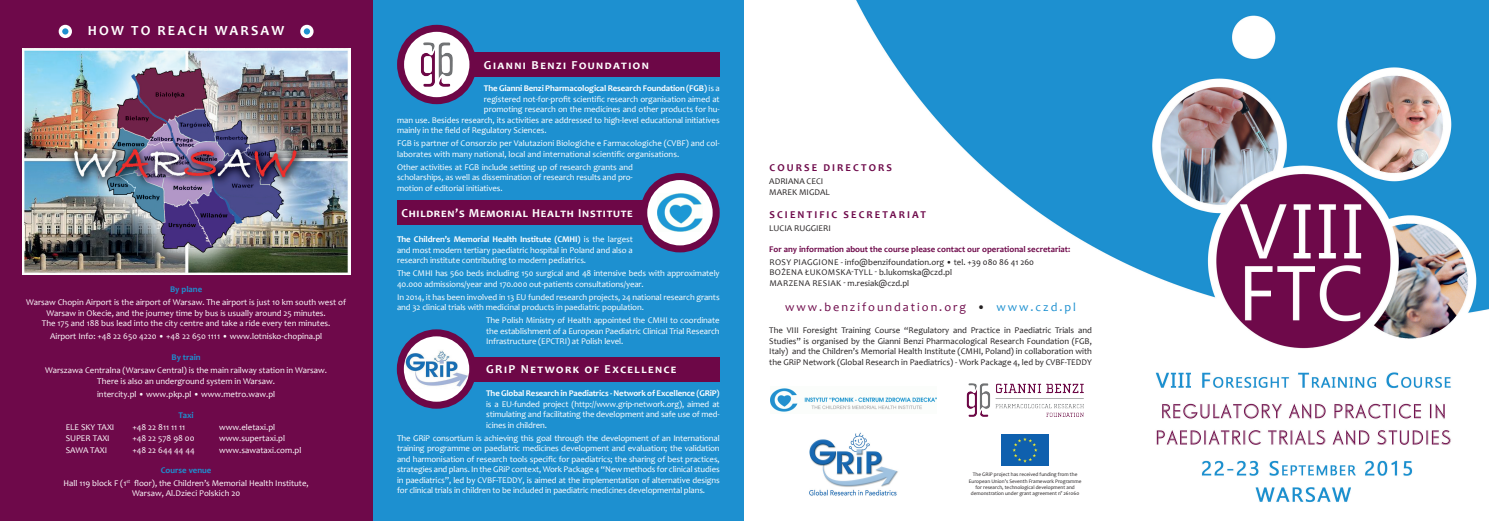
<style>
.page{position:relative;width:1489px;height:521px;background:#fff}
.page>*{position:absolute;margin:0;border:0;box-sizing:border-box;transform-origin:0 0}
.t1{font:700 14px "Candara";letter-spacing:.16em;color:#fff}
.t2{font:700 12.25px "Candara";letter-spacing:.12em;color:#fff}
.t3{font:12.25px "Candara";letter-spacing:.16em;color:#6e094a}
.t4{font:700 12.25px "Candara";letter-spacing:.06em;color:#fff}
.t5{font:700 10.5px "Candara";letter-spacing:.2em;color:#6e094a}
.t6{font:8.75px/10.5px "Candara";letter-spacing:-.01em;color:#fff;text-align:justify}
.t7{font:8.75px/10.5px "Candara";color:#231f20}
.t8{font:700 8.75px "Candara";letter-spacing:-.015em;color:#fff}
.t9{font:700 8.75px "Candara";color:#6e094a}
.t10{font:700 8.75px "Candara";color:#1d90d0}
.t11{font:5.25px/6.3px "Candara";color:#231f20;text-align:center}
.s1{font-weight:700;color:#1d90d0}
.s2{font-weight:400}
.s3{font-weight:700}
.s4{color:#231f20}
.s5{color:#1d90d0}
</style>
<div class="page">
<div style="left:372px;top:0;width:372px;height:521px;background:#1d90d0"></div>
<div style="left:0;top:0;width:372px;height:521px;background:#6e094a"></div>
<img style="left:856px;top:0;width:632px;height:503px">
<img style="left:966px;top:384px;width:117px;height:32px">
<img style="left:770px;top:386px;width:166px;height:28px">
<img style="left:1001px;top:434px;width:47px;height:31px">
<img style="left:809px;top:431px;width:91px;height:65px">
<div style="left:422px;top:52px;width:297px;height:25px;background:#6d0747"></div>
<img style="left:22px;top:48px;width:328px;height:227px">
<svg style="left:400px;top:28px;width:73px;height:73px;fill:#fff"></svg>
<div style="left:397px;top:25px;width:79px;height:79px;border:7px solid #6d0747;border-radius:50%"></div>
<img style="left:421px;top:43px;width:31px;height:43px">
<div style="left:397px;top:200px;width:297px;height:25px;background:#6d0747"></div>
<svg style="left:643px;top:177px;width:73px;height:72px;fill:#fff"></svg>
<div style="left:640px;top:173px;width:79px;height:79px;border:7px solid #6d0747;border-radius:50%"></div>
<div style="left:422px;top:357px;width:297px;height:24px;background:#6d0747"></div>
<svg style="left:400px;top:333px;width:72px;height:72px"></svg>
<img style="left:402px;top:345px;width:70px;height:44px">
<div style="left:397px;top:329px;width:79px;height:80px;border:7px solid #6d0747;border-radius:50%"></div>
<img style="left:657px;top:193px;width:45px;height:39px">
<div style="left:60px;top:27px;width:10px;height:9px;background:#1d90d0;border-radius:50%"></div>
<div style="left:59px;top:25px;width:13px;height:13px;border:4px solid #fff;border-radius:50%"></div>
<div style="left:302px;top:27px;width:10px;height:9px;background:#1d90d0;border-radius:50%"></div>
<div style="left:300px;top:25px;width:13px;height:13px;border:4px solid #fff;border-radius:50%"></div>
<h1 class="t1" style="left:88px;top:22px;width:198px">HOW TO REACH WARSAW</h1>
<p class="t10" style="left:170px;top:284px;width:34px">By plane</p>
<p class="t6" style="left:26px;top:297px;width:321px;text-align:center">Warsaw Chopin Airport is the airport of Warsaw. The airport is just 10 km south west of<br>Warsaw in Okecie, and the journey time by bus is usually around 25 minutes.<br>The 175 and 188 bus lead into the city centre and take a ride every ten minutes.</p>
<p class="t6" style="left:50px;top:331px;width:274px">Airport Info: +48 22 650 4220 • +48 22 650 1111 • www.lotnisko-chopina.pl</p>
<p class="t10" style="left:171px;top:352px;width:31px">By train</p>
<p class="t6" style="left:45px;top:365px;width:283px;text-align:center">Warszawa Centralna (Warsaw Central) is the main railway station in Warsaw.<br>There is also an underground system in Warsaw.</p>
<p class="t6" style="left:97px;top:388px;width:180px">intercity.pl • www.pkp.pl • www.metro.waw.pl</p>
<p class="t10" style="left:178px;top:409px;width:17px">Taxi</p>
<p class="t6" style="left:66px;top:422px;width:50px">ELE SKY TAXI</p>
<p class="t6" style="left:132px;top:422px;width:54px">+48 22 811 11 11</p>
<p class="t6" style="left:219px;top:422px;width:58px">www.eletaxi.pl</p>
<p class="t6" style="left:66px;top:433px;width:46px">SUPER TAXI</p>
<p class="t6" style="left:132px;top:433px;width:64px">+48 22 578 98 00</p>
<p class="t6" style="left:219px;top:433px;width:67px">www.supertaxi.pl</p>
<p class="t6" style="left:66px;top:444px;width:43px">SAWA TAXI</p>
<p class="t6" style="left:132px;top:444px;width:64px">+48 22 644 44 44</p>
<p class="t6" style="left:219px;top:444px;width:84px">www.sawataxi.com.pl</p>
<p class="t6" style="left:63px;top:463px;width:247px;line-height:13px;text-align:center"><span class="s1">Course venue<br></span>Hall 119 block F (1<sup>st</sup> floor), the Children’s Memorial Health Institute,</p>
<p class="t6" style="left:132px;top:488px;width:110px">Warsaw, Al.Dzieci Polskich 20</p>
<h2 class="t2" style="left:484px;top:57px;width:166px">Gianni Benzi Foundation</h2>
<p class="t8" style="left:484px;top:83px;width:237px">The Gianni Benzi Pharmacological Research Foundation (FGB) <span class="s2">is a</span></p>
<p class="t6" style="left:484px;top:93px;width:237px">registered not-for-profit scientific research organisation aimed at</p>
<p class="t6" style="left:484px;top:104px;width:237px">promoting research on the medicines and other products for hu-</p>
<p class="t6" style="left:397px;top:114px;width:324px">man use. Besides research, its activities are addressed to high-level educational initiatives</p>
<p class="t6" style="left:397px;top:125px;width:151px">mainly in the field of Regulatory Sciences.</p>
<p class="t6" style="left:397px;top:138px;width:324px">FGB is partner of Consorzio per Valutazioni Biologiche e Farmacologiche (CVBF) and col&shy;laborates with many national, local and international scientific organisations.</p>
<p class="t6" style="left:397px;top:161px;width:237px">Other activities at FGB include setting up of research grants and scholarships, as well as dissemination of research results and pro&shy;motion of editorial initiatives.</p>
<h2 class="t4" style="left:401px;top:205px;width:233px">Children’s Memorial Health Institute</h2>
<p class="t6" style="left:397px;top:234px;width:237px"><span class="s3">The Children’s Memorial Health Institute (CMHI)</span> is the largest and most modern tertiary paediatric hospital in Poland and also a research institute contributing to modern pediatrics.</p>
<p class="t6" style="left:397px;top:268px;width:324px">The CMHI has 560 beds including 150 surgical and 48 intensive beds with approximately<br>40.000 admissions/year and 170.000 out-patients consultations/year.</p>
<p class="t6" style="left:397px;top:292px;width:324px">In 2014, it has been involved in 13 EU funded research projects, 24 national research grants and 32 clinical trials with medicinal products in paediatric population.</p>
<p class="t6" style="left:486px;top:315px;width:235px">The Polish Ministry of Health appointed the CMHI to coordinate the establishment of a European Paediatric Clinical Trial Research Infrastructure (EPCTRI) at Polish level.</p>
<h2 class="t2" style="left:486px;top:362px;width:192px">GRiP Network of Excellence</h2>
<p class="t8" style="left:486px;top:388px;width:235px">The Global Research in Paediatrics - Network of Excellence (GRiP)</p>
<p class="t6" style="left:486px;top:399px;width:235px">is a EU-funded project (http://www.grip-network.org), aimed at stimulating and facilitating the development and safe use of med&shy;icines in children.</p>
<p class="t6" style="left:397px;top:433px;width:324px">The GRiP consortium is achieving this goal through the development of an International training programme on paediatric medicines development and evaluation; the validation and harmonisation of research tools specific for paediatrics; the sharing of best practices, strategies and plans. In the GRiP context, Work Package 4 “New methods for clinical studies in paediatrics”, led by CVBF-TEDDY, is aimed at the implementation of alternative designs for clinical trials in children to be included in paediatric medicines developmental plans.</p>
<p class="t5" style="left:769px;top:161px;width:124px">COURSE DIRECTORS</p>
<p class="t7" style="left:769px;top:176px;width:62px">ADRIANA CECI<br>MAREK MIGDAL</p>
<p class="t5" style="left:769px;top:208px;width:158px">SCIENTIFIC SECRETARIAT</p>
<p class="t7" style="left:769px;top:223px;width:63px">LUCIA RUGGIERI</p>
<p class="t9" style="left:769px;top:244px;width:302px">For any information about the course please contact our operational secretariat:</p>
<p class="t7" style="left:769px;top:257px;width:266px">ROSY PIAGGIONE - info@benzifoundation.org • tel. +39 080 86 41 260<br>BOŻENA ŁUKOMSKA-TYLL - b.lukomska@czd.pl<br>MARZENA RESIAK - m.resiak@czd.pl</p>
<h2 class="t3" style="left:785px;top:299px;width:292px">www.benzifoundation.org <span class="s4">•</span> <span class="s5">www.czd.pl</span></h2>
<p class="t7" style="left:769px;top:325px;width:324px;text-align:justify">The VIII Foresight Training Course “Regulatory and Practice in Paediatric Trials and Studies” is organised by the Gianni Benzi Pharmacological Research Foundation (FGB, Italy) and the Children’s Memorial Health Institute (CMHI, Poland) in collaboration with the GRiP Network (Global Research in Paediatrics) - Work Package 4, led by CVBF-TEDDY</p>
<p class="t11" style="left:968px;top:471px;width:114px">The GRiP project has received funding from the European Union’s Seventh Framework Programme for research, technological development and demonstration under grant agreement n° 261060</p>
</div>
